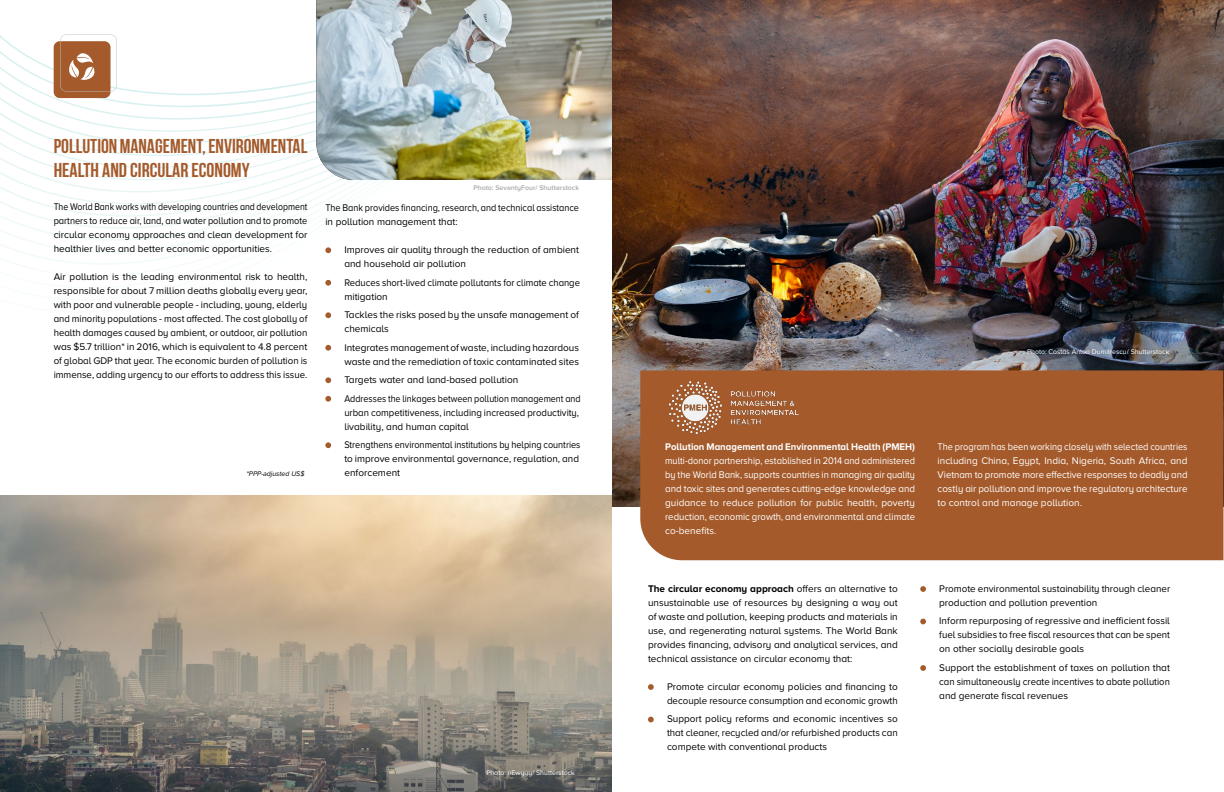
<style>
.page{position:relative;width:1224px;height:792px;background:#fff}
.page>*{position:absolute;margin:0;border:0;box-sizing:border-box;transform-origin:0 0}
.t1{font:700 20px/24px "Bebas Neue";color:#a45a2b}
.t2{font:10px/14px "Proxima Nova A";color:#000}
.t3{font:10px/14px "Proxima Nova A";color:#fff;text-align:justify;scale:.93 1}
.t4{font:10px/14px "Proxima Nova A";color:#fff;text-align:justify;scale:.92 1}
.t5{font:10px/14px "Proxima Nova A";color:#000;text-align:justify;scale:.87 1}
.t6{font:10px/14px "Proxima Nova A";color:#000;scale:.91 1}
.t7{font:10px/14px "Proxima Nova A";color:#000;scale:.96 1}
.t8{font:10px/14px "Proxima Nova A";color:#000;scale:.94 1}
.t9{font:700 10px "Proxima Nova A";color:#fff;scale:.96 1}
.t10{font:7px "Proxima Nova A";color:#fff}
.t11{font:600 7px "Proxima Nova A";color:#a7a9ac}
.t12{font:italic 7px "Proxima Nova A";color:#000}
.s1{font-weight:700}
</style>
<div class="page">
<svg style="left:0;top:101px;width:363px;height:247px"></svg>
<img style="left:612px;top:0;width:612px;height:507px">
<div style="left:640px;top:370px;width:584px;height:190px;background:#a45a2b"></div>
<svg style="left:325px;top:247px;width:6px;height:6px"></svg>
<svg style="left:325px;top:280px;width:6px;height:6px"></svg>
<svg style="left:325px;top:312px;width:6px;height:6px"></svg>
<svg style="left:325px;top:345px;width:6px;height:6px"></svg>
<svg style="left:325px;top:377px;width:6px;height:6px"></svg>
<svg style="left:325px;top:396px;width:6px;height:6px"></svg>
<svg style="left:325px;top:442px;width:6px;height:6px"></svg>
<img style="left:316px;top:0;width:296px;height:180px">
<div style="left:54px;top:41px;width:57px;height:57px;background:#a45a2b;border-radius:6px"></div>
<svg style="left:60px;top:34px;width:57px;height:58px"></svg>
<svg style="left:648px;top:684px;width:6px;height:6px"></svg>
<svg style="left:648px;top:717px;width:6px;height:5px"></svg>
<svg style="left:920px;top:586px;width:6px;height:6px"></svg>
<svg style="left:920px;top:619px;width:6px;height:5px"></svg>
<svg style="left:920px;top:665px;width:6px;height:6px"></svg>
<img style="left:0;top:496px;width:612px;height:296px">
<img style="left:663px;top:376px;width:139px;height:60px">
<h1 class="t1" style="left:54px;top:134px;width:255px">POLLUTION MANAGEMENT, ENVIRONMENTAL<br>HEALTH AND CIRCULAR ECONOMY</h1>
<p class="t5" style="left:54px;top:199px;width:293px">The World Bank works with developing countries and development partners to reduce air, land, and water pollution and to promote circular economy approaches and clean development for healthier lives and better economic opportunities.</p>
<p class="t2" style="left:54px;top:269px;width:255px;text-align:justify">Air pollution is the leading environmental risk to health, responsible for about 7 million deaths globally every year, with poor and vulnerable people - including, young, elderly and minority populations - most affected. The cost globally of health damages caused by ambient, or outdoor, air pollution was $5.7 trillion* in 2016, which is equivalent to 4.8 percent of global GDP that year. The economic burden of pollution is immense, adding urgency to our efforts to address this issue.</p>
<p class="t12" style="left:247px;top:470px;width:59px">*PPP-adjusted US$</p>
<p class="t11" style="left:473px;top:184px;width:107px">Photo: SeventyFour/ Shutterstock</p>
<p class="t6" style="left:325px;top:201px;width:280px">The Bank provides financing, research, and technical assistance in pollution management that:</p>
<p class="t2" style="left:344px;top:243px;width:236px">Improves air quality through the reduction of ambient and household air pollution</p>
<p class="t8" style="left:344px;top:275px;width:252px">Reduces short-lived climate pollutants for climate change mitigation</p>
<p class="t2" style="left:344px;top:308px;width:236px">Tackles the risks posed by the unsafe management of chemicals</p>
<p class="t2" style="left:344px;top:340px;width:236px">Integrates management of waste, including hazardous waste and the remediation of toxic contaminated sites</p>
<p class="t2" style="left:344px;top:370px;width:238px;line-height:18.5px">Targets water and land-based pollution<br>Addresses the linkages between pollution management and</p>
<p class="t7" style="left:344px;top:405px;width:246px">urban competitiveness, including increased productivity, livability, and human capital</p>
<p class="t6" style="left:344px;top:438px;width:261px">Strengthens environmental institutions by helping countries to improve environmental governance, regulation, and enforcement</p>
<p class="t10" style="left:486px;top:769px;width:90px">Photo: nEwyyy/ Shutterstock</p>
<p class="t10" style="left:1027px;top:348px;width:144px">Photo: Costas Anton Dumitrescu/ Shutterstock</p>
<p class="t9" style="left:665px;top:441px;width:262px">Pollution Management and Environmental Health (PMEH)</p>
<p class="t3" style="left:665px;top:454px;width:270px">multi-donor partnership, established in 2014 and administered by the World Bank, supports countries in managing air quality and toxic sites and generates cutting-edge knowledge and guidance to reduce pollution for public health, poverty reduction, economic growth, and environmental and climate co-benefits.</p>
<p class="t2" style="left:648px;top:581px;width:251px;text-align:justify"><span class="s1">The circular economy approach</span> offers an alternative to unsustainable use of resources by designing a way out of waste and pollution, keeping products and materials in use, and regenerating natural systems. The World Bank provides financing, advisory and analytical services, and technical assistance on circular economy that:</p>
<p class="t2" style="left:667px;top:679px;width:232px">Promote circular economy policies and financing to decouple resource consumption and economic growth</p>
<p class="t2" style="left:667px;top:712px;width:232px;text-align:justify">Support policy reforms and economic incentives so that cleaner, recycled and/or refurbished products can compete with conventional products</p>
<p class="t4" style="left:938px;top:440px;width:273px">The program has been working closely with selected countries including China, Egypt, India, Nigeria, South Africa, and Vietnam to promote more effective responses to deadly and costly air pollution and improve the regulatory architecture to control and manage pollution.</p>
<p class="t2" style="left:939px;top:581px;width:233px">Promote environmental sustainability through cleaner production and pollution prevention</p>
<p class="t2" style="left:939px;top:614px;width:232px;text-align:justify">Inform repurposing of regressive and inefficient fossil fuel subsidies to free fiscal resources that can be spent on other socially desirable goals</p>
<p class="t2" style="left:939px;top:660px;width:232px;text-align:justify">Support the establishment of taxes on pollution that can simultaneously create incentives to abate pollution and generate fiscal revenues</p>
</div>
